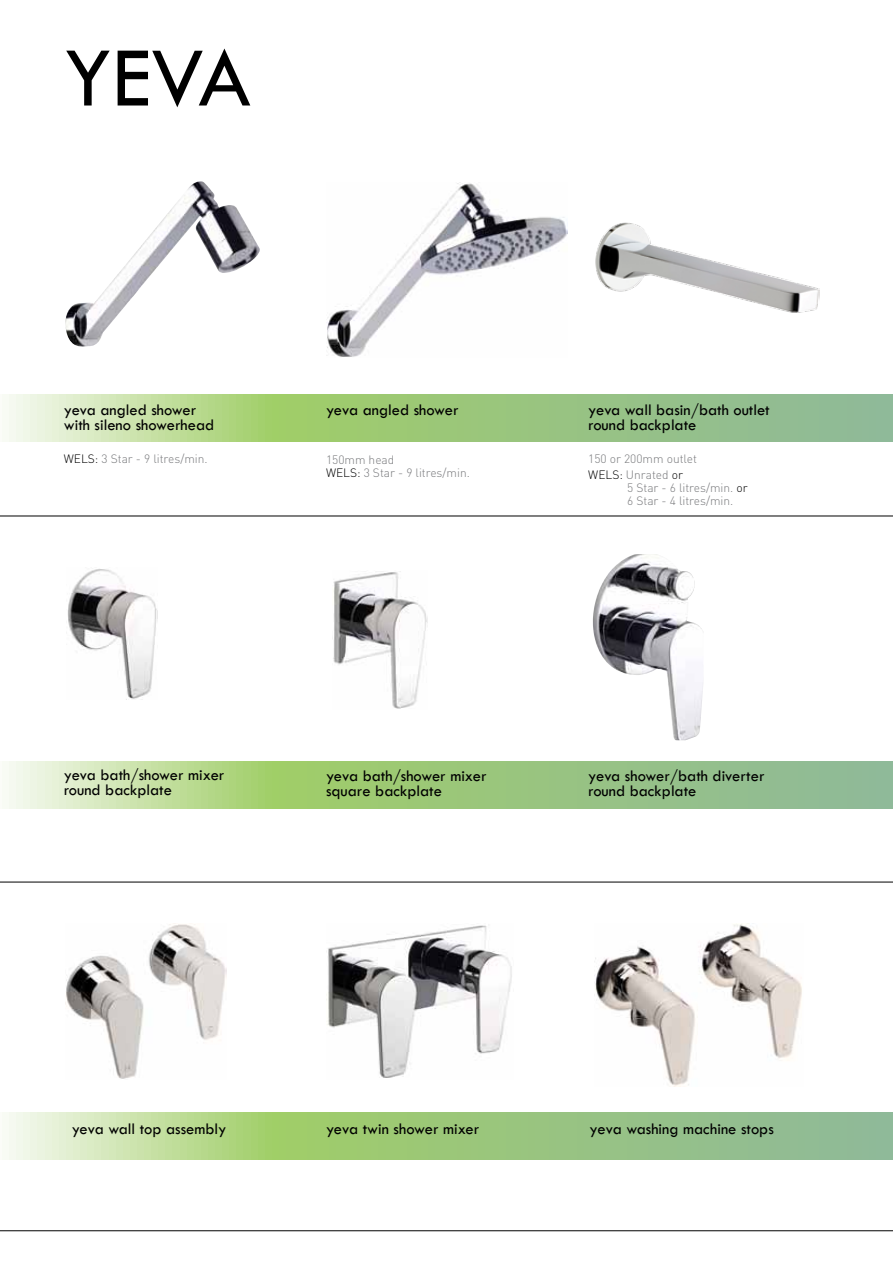
<style>
.page{position:relative;width:893px;height:1263px;background:#fff}
.page>*{position:absolute;margin:0;border:0;box-sizing:border-box;transform-origin:0 0}
.t1{font:88.2px "Tw Cen";color:#000}
.t2{font:16.5px/15px "Tw Cen";color:#000}
.t3{font:300 12px/12.8px "DIN Pro";color:#77787b}
.s1{color:#000}
</style>
<div class="page">
<img style="left:595px;top:222px;width:224px;height:91px">
<img style="left:68px;top:569px;width:90px;height:131px">
<img style="left:65px;top:181px;width:195px;height:166px">
<img style="left:593px;top:554px;width:110px;height:186px">
<img style="left:332px;top:571px;width:95px;height:138px">
<img style="left:326px;top:183px;width:241px;height:174px">
<img style="left:326px;top:925px;width:186px;height:153px">
<svg style="left:2px;top:394px;width:891px;height:47px"></svg>
<svg style="left:2px;top:761px;width:891px;height:47px"></svg>
<svg style="left:2px;top:1113px;width:891px;height:46px"></svg>
<hr style="left:0;top:516px;width:893px;height:1px;background:#000">
<hr style="left:0;top:882px;width:893px;height:1px;background:#000">
<hr style="left:0;top:1230px;width:893px;height:1px;background:#000">
<img style="left:595px;top:923px;width:207px;height:163px">
<img style="left:65px;top:923px;width:161px;height:156px">
<h1 class="t1" style="left:64px;top:25px;width:48px">YEVA</h1>
<p class="t2" style="left:64px;top:402px;width:152px">yeva angled shower with sileno showerhead</p>
<p class="t2" style="left:326px;top:402px;width:134px">yeva angled shower</p>
<p class="t2" style="left:588px;top:402px;width:183px">yeva wall basin/bath outlet round backplate</p>
<p class="t3" style="left:64px;top:452px;width:145px"><span class="s1">WELS:</span> 3 Star - 9 litres/min.</p>
<p class="t3" style="left:326px;top:453px;width:145px">150mm head<br><span class="s1">WELS:</span> 3 Star - 9 litres/min.</p>
<p class="t3" style="left:588px;top:451px;width:110px;line-height:15.9px">150 or 200mm outlet<br><span class="s1">WELS:</span> Unrated <span class="s1">or</span></p>
<p class="t3" style="left:627px;top:481px;width:122px">5 Star - 6 litres/min. <span class="s1">or<br></span>6 Star - 4 litres/min.</p>
<p class="t2" style="left:64px;top:767px;width:162px">yeva bath/shower mixer round backplate</p>
<p class="t2" style="left:326px;top:768px;width:162px">yeva bath/shower mixer square backplate</p>
<p class="t2" style="left:588px;top:768px;width:178px">yeva shower/bath diverter round backplate</p>
<p class="t2" style="left:72px;top:1121px;width:156px">yeva wall top assembly</p>
<p class="t2" style="left:326px;top:1121px;width:155px">yeva twin shower mixer</p>
<p class="t2" style="left:590px;top:1121px;width:186px">yeva washing machine stops</p>
</div>
